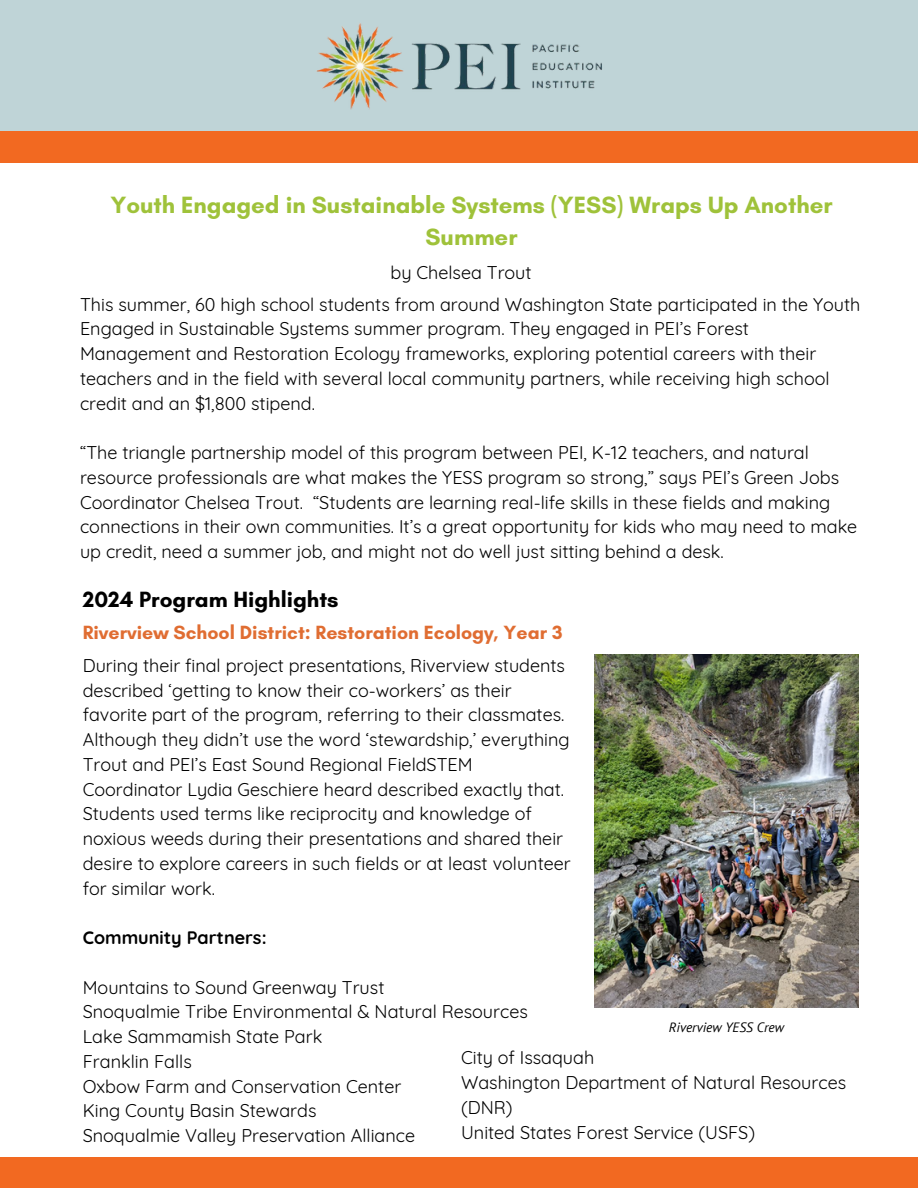
<style>
.page{position:relative;width:918px;height:1188px;background:#fff}
.page>*{position:absolute;margin:0;border:0;box-sizing:border-box;transform-origin:0 0}
.t1{font:700 24px/32.7px "Glacial Indifference";color:#9fc23a;text-align:center}
.t2{font:700 22.5px "Glacial Indifference";color:#000}
.t3{font:700 19.5px "Glacial Indifference";color:#e06d32}
.t4{font:18px/24.8px "Quicksand";color:#000}
.t5{font:700 18px "Quicksand";color:#000}
.t6{font:italic 13.5px "PT Sans";color:#000}
</style>
<div class="page">
<div style="left:0;top:124px;width:918px;height:39px;background:#f26921"></div>
<div style="left:0;top:0;width:918px;height:131px;background:#bfd4d7"></div>
<img style="left:316px;top:23px;width:286px;height:87px">
<div style="left:0;top:1157px;width:918px;height:31px;background:#f26921"></div>
<img style="left:594px;top:655px;width:264px;height:352px">
<h3 class="t1" style="left:110px;top:188px;width:724px">Youth Engaged in Sustainable Systems (YESS) Wraps Up Another<br>Summer</h3>
<h3 class="t4" style="left:391px;top:260px;width:143px">by Chelsea Trout</h3>
<h3 class="t4" style="left:80px;top:292px;width:782px">This summer, 60 high school students from around Washington State participated in the Youth Engaged in Sustainable Systems summer program. They engaged in PEI’s Forest Management and Restoration Ecology frameworks, exploring potential careers with their teachers and in the field with several local community partners, while receiving high school credit and an $1,800 stipend.</h3>
<h1 class="t4" style="left:80px;top:440px;width:779px">“The triangle partnership model of this program between PEI, K-12 teachers, and natural resource professionals are what makes the YESS program so strong,” says PEI’s Green Jobs Coordinator Chelsea Trout. “Students are learning real-life skills in these fields and making connections in their own communities. It’s a great opportunity for kids who may need to make up credit, need a summer job, and might not do well just sitting behind a desk.</h1>
<h3 class="t2" style="left:83px;top:586px;width:257px">2024 Program Highlights</h3>
<p class="t3" style="left:83px;top:621px;width:481px">Riverview School District: Restoration Ecology, Year 3</p>
<h2 class="t4" style="left:83px;top:653px;width:489px">During their final project presentations, Riverview students described ‘getting to know their co-workers’ as their favorite part of the program, referring to their classmates.<br>Although they didn’t use the word ‘stewardship,’ everything Trout and PEI’s East Sound Regional FieldSTEM Coordinator Lydia Geschiere heard described exactly that.<br>Students used terms like reciprocity and knowledge of noxious weeds during their presentations and shared their desire to explore careers in such fields or at least volunteer for similar work.</h2>
<h3 class="t5" style="left:83px;top:926px;width:185px">Community Partners:</h3>
<h2 class="t4" style="left:83px;top:974px;width:447px">Mountains to Sound Greenway Trust<br>Snoqualmie Tribe Environmental &amp; Natural Resources Lake Sammamish State Park<br>Franklin Falls<br>Oxbow Farm and Conservation Center<br>King County Basin Stewards<br>Snoqualmie Valley Preservation Alliance</h2>
<p class="t6" style="left:669px;top:1018px;width:117px">Riverview YESS Crew</p>
<h3 class="t4" style="left:461px;top:1045px;width:387px">City of Issaquah<br>Washington Department of Natural Resources (DNR)<br>United States Forest Service (USFS)</h3>
</div>
